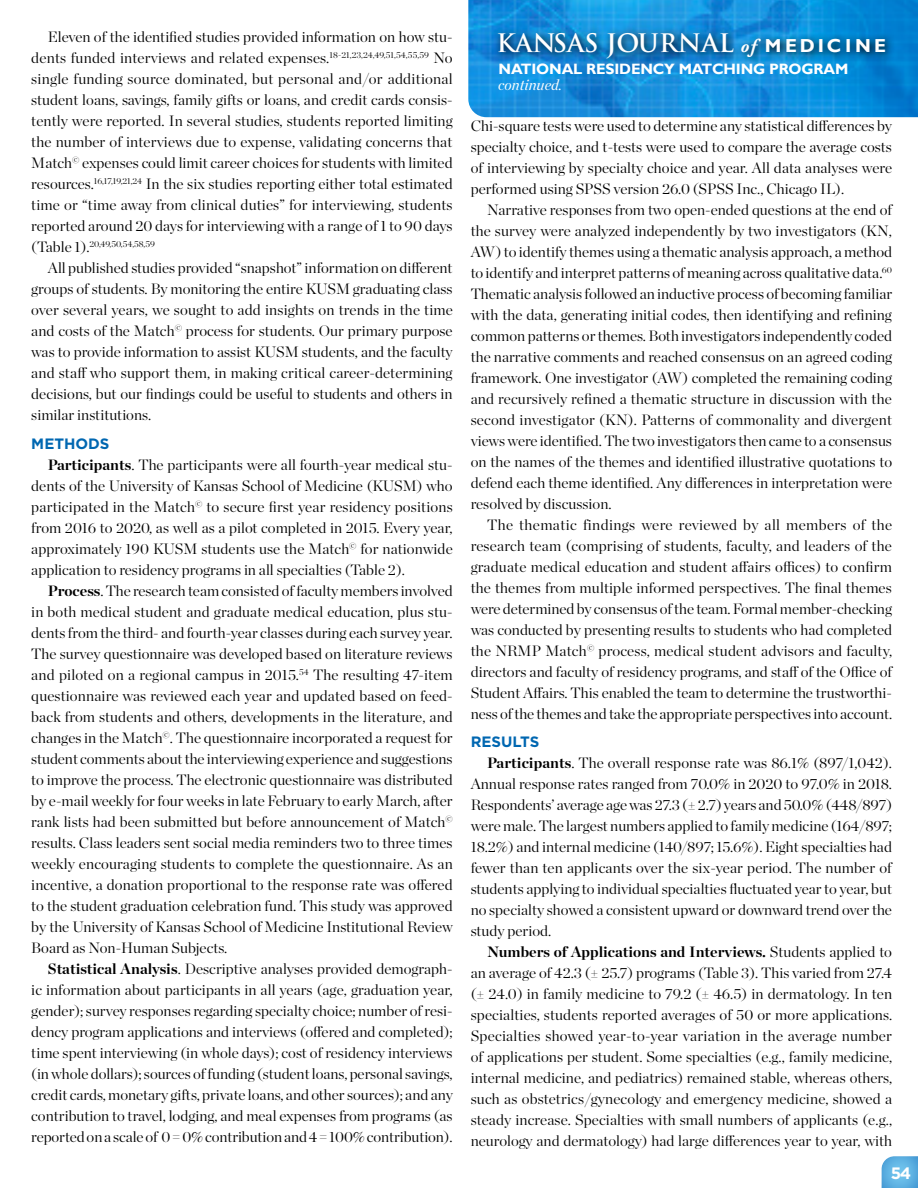
<style>
.page{position:relative;width:918px;height:1188px;background:#fff}
.page>*{position:absolute;margin:0;border:0;box-sizing:border-box;transform-origin:0 0}
.t1{font:700 24.9px "Trajan Pro";color:#fff}
.t2{font:700 16.5px "Gotham";color:#fff}
.t3{font:300 15px/21px "Chronicle Display";color:#000;text-align:justify}
.t4{font:700 15px "Gill Sans";letter-spacing:-.01em;color:#fff}
.t5{font:700 15px "Gotham";color:#0067b1}
.t6{font:italic 15px "Chronicle Display";color:#fff}
.t7{font:300 8.7px "Chronicle Display";color:#000}
.s1{font-size:15px}
.s2{font-weight:700}
.s3{font-family:"Adobe Garamond Pro";font-style:italic;font-size:18.75px}
.s4{font-family:"Gill Sans";font-size:18.75px}
</style>
<div class="page">
<img style="left:468px;top:0;width:450px;height:117px">
<svg style="left:494px;top:27px;width:402px;height:41px;background:#107abd"></svg>
<svg style="left:881px;top:1156px;width:37px;height:32px"></svg>
<p class="t3" style="left:31px;top:25px;width:423px;text-indent:17px">Eleven of the identified studies provided information on how stu&shy;dents funded interviews and related expenses.<sup>18-21,23,24,49,51,54,55,59</sup> No single funding source dominated, but personal and/or additional student loans, savings, family gifts or loans, and credit cards consis&shy;tently were reported. In several studies, students reported limiting the number of interviews due to expense, validating concerns that Match<sup>©</sup> expenses could limit career choices for students with limited resources.<sup>16,17,19,21,24</sup> In the six studies reporting either total estimated time or “time away from clinical duties” for interviewing, students reported around 20 days for interviewing with a range of 1 to 90 days</p>
<p class="t7" style="left:31px;top:238px;width:125px"><span class="s1">(Table 1).</span>20,49,50,54,58,59</p>
<p class="t3" style="left:31px;top:256px;width:423px;text-indent:17px">All published studies provided “snapshot” information on different groups of students. By monitoring the entire KUSM graduating class over several years, we sought to add insights on trends in the time and costs of the Match<sup>©</sup> process for students. Our primary purpose was to provide information to assist KUSM students, and the faculty and staff who support them, in making critical career-determining decisions, but our findings could be useful to students and others in similar institutions.</p>
<p class="t5" style="left:31px;top:433px;width:80px">METHODS</p>
<p class="t3" style="left:31px;top:453px;width:423px;text-indent:17px"><span class="s2">Participants</span>. The participants were all fourth-year medical stu&shy;dents of the University of Kansas School of Medicine (KUSM) who participated in the Match<sup>©</sup> to secure first year residency positions from 2016 to 2020, as well as a pilot completed in 2015. Every year, approximately 190 KUSM students use the Match<sup>©</sup> for nationwide application to residency programs in all specialties (Table 2).</p>
<p class="t3" style="left:31px;top:579px;width:423px;text-indent:17px"><span class="s2">Process</span>. The research team consisted of faculty members involved in both medical student and graduate medical education, plus stu&shy;dents from the third- and fourth-year classes during each survey year.<br>The survey questionnaire was developed based on literature reviews and piloted on a regional campus in 2015.<sup>54</sup> The resulting 47-item questionnaire was reviewed each year and updated based on feed&shy;back from students and others, developments in the literature, and changes in the Match<sup>©</sup>. The questionnaire incorporated a request for student comments about the interviewing experience and suggestions to improve the process. The electronic questionnaire was distributed by e-mail weekly for four weeks in late February to early March, after rank lists had been submitted but before announcement of Match<sup>© </sup>results. Class leaders sent social media reminders two to three times weekly encouraging students to complete the questionnaire. As an incentive, a donation proportional to the response rate was offered to the student graduation celebration fund. This study was approved by the University of Kansas School of Medicine Institutional Review Board as Non-Human Subjects.</p>
<p class="t3" style="left:31px;top:957px;width:423px;text-indent:17px"><span class="s2">Statistical Analysis</span>. Descriptive analyses provided demograph&shy;ic information about participants in all years (age, graduation year, gender); survey responses regarding specialty choice; number of resi&shy;dency program applications and interviews (offered and completed); time spent interviewing (in whole days); cost of residency interviews (in whole dollars); sources of funding (student loans, personal savings, credit cards, monetary gifts, private loans, and other sources); and any contribution to travel, lodging, and meal expenses from programs (as reported on a scale of 0 = 0% contribution and 4 = 100% contribution).</p>
<p class="t1" style="left:496px;top:28px;width:391px">KANSAS JOURNAL <span class="s3">of</span> <span class="s4">M EDIC I N E</span></p>
<p class="t4" style="left:499px;top:60px;width:351px">NATIONAL RESIDENCY MATCHING PROGRAM</p>
<p class="t6" style="left:498px;top:73px;width:65px">continued.</p>
<p class="t3" style="left:471px;top:114px;width:423px">Chi-square tests were used to determine any statistical differences by specialty choice, and t-tests were used to compare the average costs of interviewing by specialty choice and year. All data analyses were performed using SPSS version 26.0 (SPSS Inc., Chicago IL).</p>
<p class="t3" style="left:471px;top:198px;width:423px;text-indent:17px">Narrative responses from two open-ended questions at the end of the survey were analyzed independently by two investigators (KN, AW) to identify themes using a thematic analysis approach, a method to identify and interpret patterns of meaning across qualitative data.<sup>60<br></sup>Thematic analysis followed an inductive process of becoming familiar with the data, generating initial codes, then identifying and refining common patterns or themes. Both investigators independently coded the narrative comments and reached consensus on an agreed coding framework. One investigator (AW) completed the remaining coding and recursively refined a thematic structure in discussion with the second investigator (KN). Patterns of commonality and divergent views were identified. The two investigators then came to a consensus on the names of the themes and identified illustrative quotations to defend each theme identified. Any differences in interpretation were resolved by discussion.</p>
<p class="t3" style="left:471px;top:513px;width:423px;text-indent:17px">The thematic findings were reviewed by all members of the research team (comprising of students, faculty, and leaders of the graduate medical education and student affairs offices) to confirm the themes from multiple informed perspectives. The final themes were determined by consensus of the team. Formal member-checking was conducted by presenting results to students who had completed the NRMP Match<sup>©</sup> process, medical student advisors and faculty, directors and faculty of residency programs, and staff of the Office of Student Affairs. This enabled the team to determine the trustworthi&shy;ness of the themes and take the appropriate perspectives into account.</p>
<p class="t5" style="left:471px;top:732px;width:70px">RESULTS</p>
<p class="t3" style="left:471px;top:751px;width:423px;text-indent:16px"><span class="s2">Participants</span>. The overall response rate was 86.1% (897/1,042).<br>Annual response rates ranged from 70.0% in 2020 to 97.0% in 2018.<br>Respondents’ average age was 27.3 (± 2.7) years and 50.0% (448/897) were male. The largest numbers applied to family medicine (164/897; 18.2%) and internal medicine (140/897; 15.6%). Eight specialties had fewer than ten applicants over the six-year period. The number of students applying to individual specialties fluctuated year to year, but no specialty showed a consistent upward or downward trend over the study period.</p>
<p class="t3" style="left:471px;top:940px;width:423px;text-indent:17px"><span class="s2">Numbers of Applications and Interviews.</span> Students applied to an average of 42.3 (± 25.7) programs (Table 3). This varied from 27.4 (± 24.0) in family medicine to 79.2 (± 46.5) in dermatology. In ten specialties, students reported averages of 50 or more applications.<br>Specialties showed year-to-year variation in the average number of applications per student. Some specialties (e.g., family medicine, internal medicine, and pediatrics) remained stable, whereas others, such as obstetrics/gynecology and emergency medicine, showed a steady increase. Specialties with small numbers of applicants (e.g., neurology and dermatology) had large differences year to year, with</p>
<p class="t2" style="left:891px;top:1162px;width:22px">54</p>
</div>
